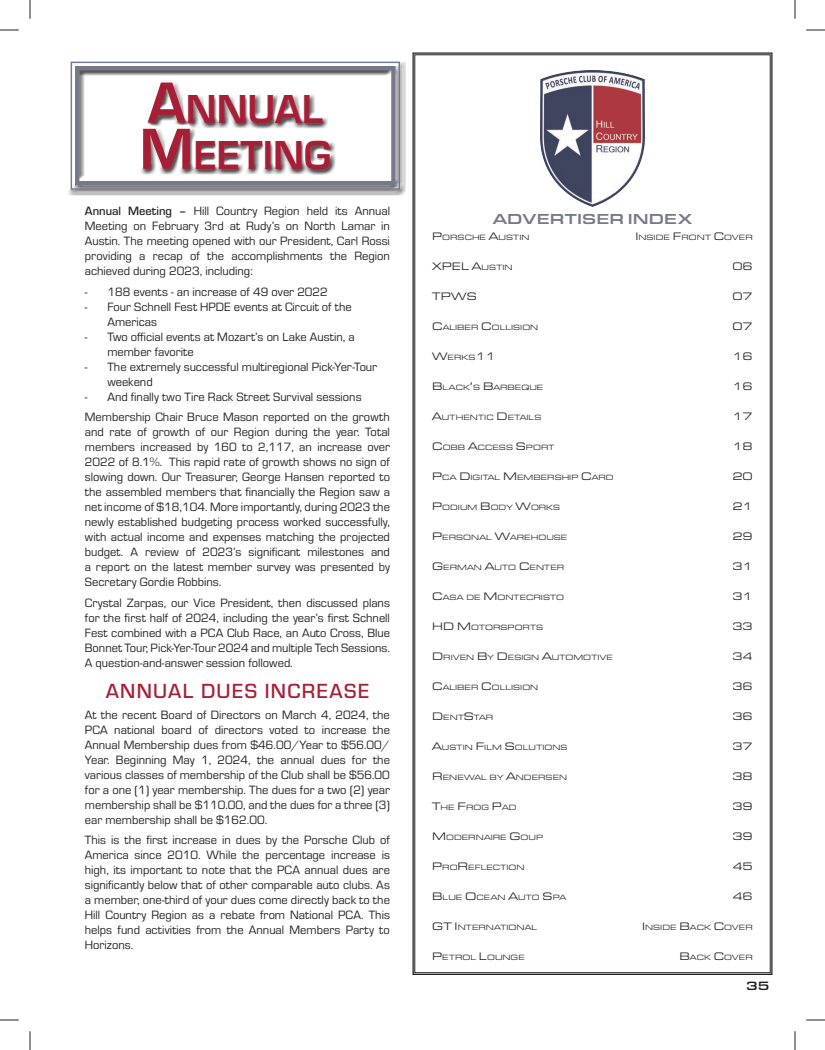
<style>
.page{position:relative;width:825px;height:1050px;background:#fff}
.page>*{position:absolute;margin:0;border:0;box-sizing:border-box;transform-origin:0 0}
.t1{font:700 42px/46.2px "Eurostile";color:#a71f36}
.t2{font:500 21.25px "Eurostile";letter-spacing:.06em;color:#a71f36}
.t3{font:500 15px "Eurostile Ext";color:#75798c}
.t4{font:12.5px/15px "Eurostile";color:#231f20;text-align:justify}
.t5{font:500 12.5px "Eurostile Ext";color:#231f20}
.t6{font:11.25px "Eurostile Ext";color:#231f20}
.t7{font:7.88px "Eurostile Ext";color:#231f20}
.t8{font:7.88px "Eurostile Ext";letter-spacing:.02em;color:#231f20}
.s1{font-size:60px}
.s2{font-weight:500}
.s3{font-size:11.25px}
.s4{font-size:7.88px}
</style>
<div class="page">
<svg style="left:412px;top:52px;width:361px;height:923px"></svg>
<img style="left:541px;top:70px;width:103px;height:137px">
<div style="left:66px;top:58px;width:340px;height:138px;background:#231f20;opacity:.75"></div>
<svg style="left:70px;top:61px;width:331px;height:129px"></svg>
<div style="left:75px;top:66px;width:321px;height:119px;border:4px solid #75798c"></div>
<svg style="left:0;top:29px;width:19px;height:2px"></svg>
<svg style="left:806px;top:29px;width:19px;height:2px"></svg>
<svg style="left:0;top:1019px;width:19px;height:2px"></svg>
<svg style="left:806px;top:1019px;width:19px;height:2px"></svg>
<svg style="left:29px;top:0;width:2px;height:19px"></svg>
<svg style="left:29px;top:1031px;width:2px;height:19px"></svg>
<svg style="left:794px;top:0;width:2px;height:19px"></svg>
<svg style="left:794px;top:1031px;width:2px;height:19px"></svg>
<h1 class="t1" style="left:140px;top:83px;width:193px"><span class="s1">A</span>NNUAL<br><span class="s1">M</span>EETING</h1>
<p class="t4" style="left:85px;top:203px;width:307px"><span class="s2">Annual Meeting –</span> Hill Country Region held its Annual Meeting on February 3rd at Rudy’s on North Lamar in Austin. The meeting opened with our President, Carl Rossi providing a recap of the accomplishments the Region achieved during 2023, including:</p>
<p class="t4" style="left:85px;top:283px;width:245px">- 188 events - an increase of 49 over 2022</p>
<p class="t4" style="left:107px;top:298px;width:246px;text-indent:-22px">- Four Schnell Fest HPDE events at Circuit of the<br>Americas</p>
<p class="t4" style="left:107px;top:328px;width:249px;text-indent:-22px">- Two official events at Mozart’s on Lake Austin, a member favorite</p>
<p class="t4" style="left:107px;top:358px;width:271px;text-indent:-22px">- The extremely successful multiregional Pick-Yer-Tour weekend</p>
<p class="t4" style="left:85px;top:385px;width:307px;line-height:20.6px">- And finally two Tire Rack Street Survival sessions<br>Membership Chair Bruce Mason reported on the growth</p>
<p class="t4" style="left:85px;top:424px;width:307px">and rate of growth of our Region during the year. Total members increased by 160 to 2,117, an increase over 2022 of 8.1%. This rapid rate of growth shows no sign of slowing down. Our Treasurer, George Hansen reported to the assembled members that financially the Region saw a net income of $18,104. More importantly, during 2023 the newly established budgeting process worked successfully, with actual income and expenses matching the projected budget. A review of 2023’s significant milestones and a report on the latest member survey was presented by Secretary Gordie Robbins.</p>
<p class="t4" style="left:85px;top:595px;width:307px">Crystal Zarpas, our Vice President, then discussed plans for the first half of 2024, including the year’s first Schnell Fest combined with a PCA Club Race, an Auto Cross, Blue Bonnet Tour, Pick-Yer-Tour 2024 and multiple Tech Sessions.<br>A question-and-answer session followed.</p>
<h2 class="t2" style="left:106px;top:676px;width:265px">ANNUAL DUES INCREASE</h2>
<p class="t4" style="left:85px;top:706px;width:307px">At the recent Board of Directors on March 4, 2024, the PCA national board of directors voted to increase the Annual Membership dues from $46.00/Year to $56.00/ Year. Beginning May 1, 2024, the annual dues for the various classes of membership of the Club shall be $56.00 for a one (1) year membership. The dues for a two (2) year membership shall be $110.00, and the dues for a three (3) ear membership shall be $162.00.</p>
<p class="t4" style="left:85px;top:832px;width:307px">This is the first increase in dues by the Porsche Club of America since 2010. While the percentage increase is high, its important to note that the PCA annual dues are significantly below that of other comparable auto clubs. As a member, one-third of your dues come directly back to the Hill Country Region as a rebate from National PCA. This helps fund activities from the Annual Members Party to Horizons.</p>
<p class="t3" style="left:493px;top:208px;width:201px">ADVERTISER INDEX</p>
<p class="t7" style="left:432px;top:232px;width:99px"><span class="s3">P</span>ORSCH E <span class="s3">A</span>USTIN</p>
<p class="t7" style="left:636px;top:232px;width:119px"><span class="s3">I</span> NSIDE <span class="s3">F</span>RONT <span class="s3">C</span>OVER</p>
<p class="t6" style="left:432px;top:258px;width:82px">XPEL A<span class="s4">USTIN</span></p>
<p class="t6" style="left:732px;top:258px;width:22px">06</p>
<p class="t6" style="left:432px;top:288px;width:29px">TPWS</p>
<p class="t6" style="left:732px;top:288px;width:22px">07</p>
<p class="t7" style="left:432px;top:322px;width:108px"><span class="s3">C</span>ALIBER <span class="s3">C</span>OLLISION</p>
<p class="t6" style="left:732px;top:318px;width:22px">07</p>
<p class="t7" style="left:432px;top:352px;width:65px"><span class="s3">W</span>ERKS<span class="s3">11</span></p>
<p class="t6" style="left:732px;top:348px;width:22px">16</p>
<p class="t7" style="left:432px;top:382px;width:113px"><span class="s3">B</span> LACK<span class="s3">’</span>S <span class="s3">B</span>ARBEQUE</p>
<p class="t6" style="left:732px;top:378px;width:22px">16</p>
<p class="t7" style="left:432px;top:412px;width:111px"><span class="s3">A</span>UTH ENTIC <span class="s3">D</span>ETAILS</p>
<p class="t6" style="left:732px;top:408px;width:22px">17</p>
<p class="t7" style="left:432px;top:442px;width:124px"><span class="s3">C</span>OBB <span class="s3">A</span>CCESS <span class="s3">S</span>PORT</p>
<p class="t6" style="left:732px;top:438px;width:22px">18</p>
<p class="t7" style="left:432px;top:472px;width:182px"><span class="s3">P</span>CA <span class="s3">D</span>IGITAL <span class="s3">M</span> EMBERSHIP <span class="s3">C</span>ARD</p>
<p class="t6" style="left:732px;top:468px;width:22px">20</p>
<p class="t7" style="left:432px;top:502px;width:130px"><span class="s3">P</span>ODIUM <span class="s3">B</span>ODY <span class="s3">W</span>ORKS</p>
<p class="t6" style="left:732px;top:498px;width:22px">21</p>
<p class="t7" style="left:432px;top:532px;width:137px"><span class="s3">P</span>ERSONAL <span class="s3">W</span>AREHOUSE</p>
<p class="t6" style="left:732px;top:528px;width:22px">29</p>
<p class="t7" style="left:432px;top:562px;width:134px"><span class="s3">G</span> ERMAN <span class="s3">A</span>UTO <span class="s3">C</span> ENTER</p>
<p class="t6" style="left:732px;top:558px;width:22px">31</p>
<p class="t8" style="left:432px;top:592px;width:133px"><span class="s3">C</span>ASA DE <span class="s3">M</span> ONTECRISTO</p>
<p class="t6" style="left:732px;top:588px;width:22px">31</p>
<p class="t7" style="left:432px;top:622px;width:113px"><span class="s3">HD M</span> OTORSPORTS</p>
<p class="t6" style="left:732px;top:618px;width:22px">33</p>
<p class="t7" style="left:432px;top:652px;width:182px"><span class="s3">D</span>RIVEN <span class="s3">B</span>Y <span class="s3">D</span>ESIGN <span class="s3">A</span>UTOMOTIVE</p>
<p class="t6" style="left:732px;top:648px;width:22px">34</p>
<p class="t7" style="left:432px;top:682px;width:108px"><span class="s3">C</span>ALIBER <span class="s3">C</span>OLLISION</p>
<p class="t6" style="left:732px;top:678px;width:22px">36</p>
<p class="t7" style="left:432px;top:712px;width:63px"><span class="s3">D</span>ENT<span class="s3">S</span>TAR</p>
<p class="t6" style="left:732px;top:708px;width:22px">36</p>
<p class="t7" style="left:432px;top:742px;width:137px"><span class="s3">A</span>USTIN <span class="s3">F</span>ILM <span class="s3">S</span>OLUTIONS</p>
<p class="t6" style="left:732px;top:738px;width:22px">37</p>
<p class="t7" style="left:432px;top:772px;width:137px"><span class="s3">R</span> ENEWAL BY <span class="s3">A</span>NDERSEN</p>
<p class="t6" style="left:732px;top:768px;width:22px">38</p>
<p class="t7" style="left:432px;top:802px;width:85px"><span class="s3">T</span>H E <span class="s3">F</span>ROG <span class="s3">P</span>AD</p>
<p class="t6" style="left:732px;top:798px;width:22px">39</p>
<p class="t7" style="left:432px;top:832px;width:111px"><span class="s3">M</span> ODERNAIRE <span class="s3">G</span>OUP</p>
<p class="t6" style="left:732px;top:828px;width:22px">39</p>
<p class="t7" style="left:432px;top:862px;width:94px"><span class="s3">P</span>RO<span class="s3">R</span> EFLECTION</p>
<p class="t6" style="left:732px;top:858px;width:22px">45</p>
<p class="t7" style="left:432px;top:892px;width:135px"><span class="s3">B</span>LUE <span class="s3">O</span>CEAN <span class="s3">A</span>UTO <span class="s3">S</span>PA</p>
<p class="t6" style="left:732px;top:888px;width:22px">46</p>
<p class="t7" style="left:432px;top:922px;width:107px"><span class="s3">GT I</span> NTERNATIONAL</p>
<p class="t7" style="left:642px;top:922px;width:112px"><span class="s3">I</span> NSIDE <span class="s3">B</span>ACK <span class="s3">C</span>OVER</p>
<p class="t7" style="left:432px;top:952px;width:94px"><span class="s3">P</span>ETROL <span class="s3">L</span>OUNGE</p>
<p class="t7" style="left:679px;top:952px;width:75px"><span class="s3">B</span>ACK <span class="s3">C</span> OVER</p>
<p class="t5" style="left:746px;top:977px;width:25px">35</p>
</div>
